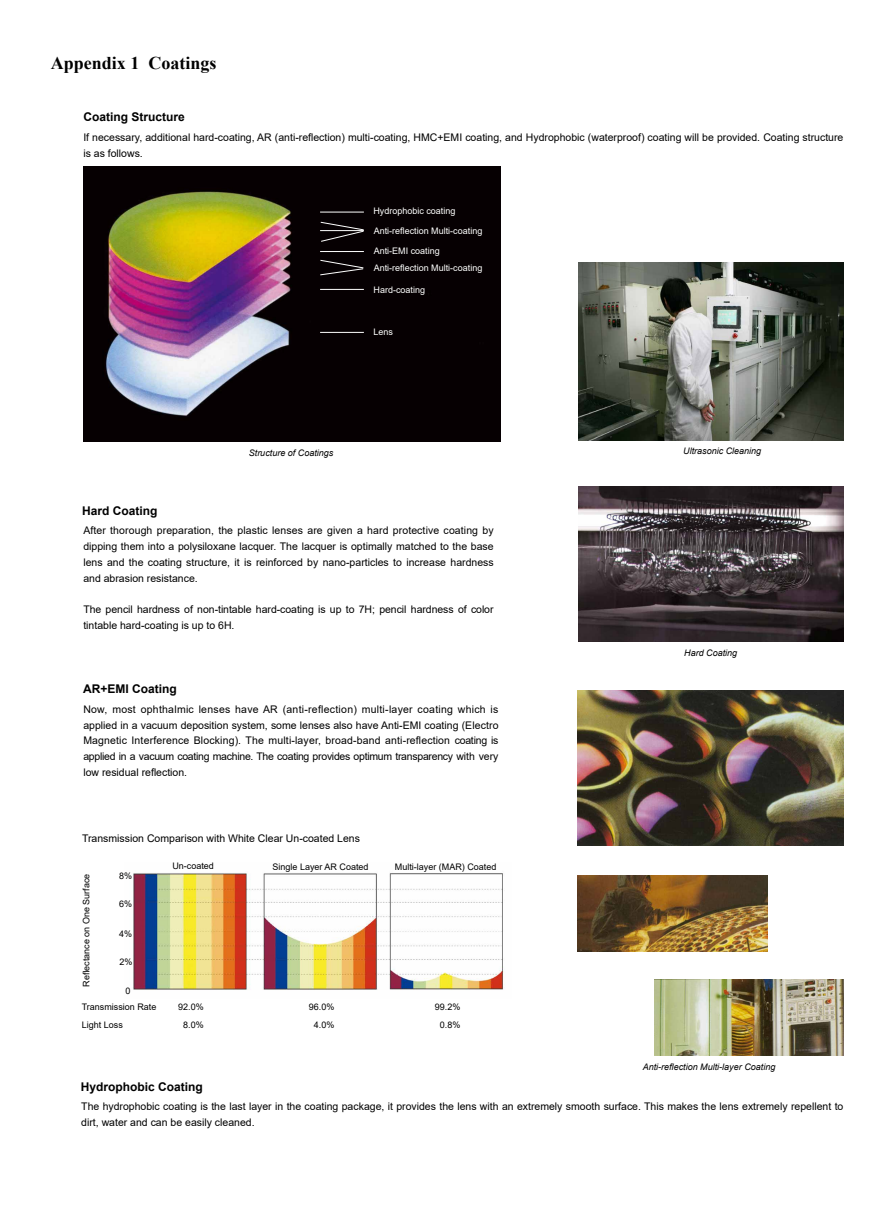
<style>
.page{position:relative;width:893px;height:1212px;background:#fff}
.page>*{position:absolute;margin:0;border:0;box-sizing:border-box;transform-origin:0 0}
.t1{font:700 18px "Times New Roman";color:#000}
.t2{font:700 12px "Arial";color:#000}
.t3{font:10.5px/15.8px "Arial";color:#000}
.t4{font:9px/18px "Arial";color:#000}
.t5{font:9px/19.4px "Arial";color:#fff}
.t6{font:italic 9px "Arial";color:#000}
</style>
<div class="page">
<img style="left:130px;top:873px;width:375px;height:117px">
<img style="left:578px;top:691px;width:265px;height:155px">
<img style="left:83px;top:166px;width:417px;height:275px">
<hr style="left:320px;top:212px;width:44px;height:1px;background:#fff">
<hr style="left:320px;top:251px;width:44px;height:1px;background:#fff">
<hr style="left:320px;top:332px;width:44px;height:1px;background:#fff">
<svg style="left:320px;top:221px;width:45px;height:21px"></svg>
<hr style="left:320px;top:289px;width:44px;height:1px;background:#fff">
<svg style="left:319px;top:259px;width:45px;height:17px"></svg>
<img style="left:578px;top:875px;width:189px;height:76px">
<img style="left:654px;top:980px;width:189px;height:75px">
<img style="left:578px;top:263px;width:265px;height:177px">
<img style="left:578px;top:487px;width:265px;height:155px">
<h1 class="t1" style="left:51px;top:50px;width:167px">Appendix 1 Coatings</h1>
<p class="t2" style="left:83px;top:109px;width:103px">Coating Structure</p>
<p class="t3" style="left:83px;top:130px;width:762px">If necessary, additional hard-coating, AR (anti-reflection) multi-coating, HMC+EMI coating, and Hydrophobic (waterproof) coating will be provided. Coating structure is as follows.</p>
<p class="t2" style="left:82px;top:502px;width:77px">Hard Coating</p>
<p class="t5" style="left:373px;top:201px;width:110px">Hydrophobic coating<br>Anti-reflection Multi-coating</p>
<p class="t5" style="left:374px;top:241px;width:68px">Anti-EMI coating</p>
<p class="t5" style="left:374px;top:280px;width:53px">Hard-coating</p>
<p class="t5" style="left:374px;top:322px;width:21px">Lens</p>
<p class="t5" style="left:374px;top:258px;width:110px">Anti-reflection Multi-coating</p>
<p class="t6" style="left:249px;top:447px;width:86px">Structure of Coatings</p>
<p class="t3" style="left:83px;top:523px;width:412px;text-align:justify">After thorough preparation, the plastic lenses are given a hard protective coating by dipping them into a polysiloxane lacquer. The lacquer is optimally matched to the base lens and the coating structure, it is reinforced by nano-particles to increase hardness and abrasion resistance.</p>
<p class="t3" style="left:83px;top:601px;width:412px">The pencil hardness of non-tintable hard-coating is up to 7H; pencil hardness of color tintable hard-coating is up to 6H.</p>
<p class="t2" style="left:83px;top:681px;width:95px">AR+EMI Coating</p>
<p class="t3" style="left:83px;top:701px;width:417px;text-align:justify">Now, most ophthalmic lenses have AR (anti-reflection) multi-layer coating which is applied in a vacuum deposition system, some lenses also have Anti-EMI coating (Electro Magnetic Interference Blocking). The multi-layer, broad-band anti-reflection coating is applied in a vacuum coating machine. The coating provides optimum transparency with very low residual reflection.</p>
<p class="t3" style="left:82px;top:830px;width:279px">Transmission Comparison with White Clear Un-coated Lens</p>
<p class="t4" style="left:119px;top:867px;width:15px">8%</p>
<p class="t4" style="left:77px;top:987px;width:115px;rotate:-90deg">Reflectance on One Surface</p>
<p class="t4" style="left:82px;top:997px;width:76px">Transmission Rate<br>Light Loss</p>
<p class="t4" style="left:119px;top:895px;width:15px">6%</p>
<p class="t4" style="left:119px;top:925px;width:15px">4%</p>
<p class="t4" style="left:119px;top:953px;width:15px">2%</p>
<p class="t4" style="left:125px;top:982px;width:7px">0</p>
<p class="t4" style="left:172px;top:857px;width:43px">Un-coated</p>
<p class="t4" style="left:273px;top:857px;width:98px">Single Layer AR Coated</p>
<p class="t4" style="left:395px;top:857px;width:103px">Multi-layer (MAR) Coated</p>
<p class="t4" style="left:178px;top:997px;width:27px">92.0%</p>
<p class="t4" style="left:309px;top:997px;width:27px">96.0%</p>
<p class="t4" style="left:435px;top:997px;width:27px">99.2%</p>
<p class="t4" style="left:183px;top:1015px;width:22px">8.0%</p>
<p class="t4" style="left:314px;top:1015px;width:22px">4.0%</p>
<p class="t4" style="left:440px;top:1015px;width:22px">0.8%</p>
<p class="t2" style="left:81px;top:1078px;width:124px">Hydrophobic Coating</p>
<p class="t6" style="left:683px;top:445px;width:80px">Ultrasonic Cleaning</p>
<p class="t6" style="left:684px;top:646px;width:55px">Hard Coating</p>
<p class="t6" style="left:643px;top:1061px;width:134px">Anti-reflection Multi-layer Coating</p>
<p class="t3" style="left:81px;top:1099px;width:764px">The hydrophobic coating is the last layer in the coating package, it provides the lens with an extremely smooth surface. This makes the lens extremely repellent to dirt, water and can be easily cleaned.</p>
</div>
